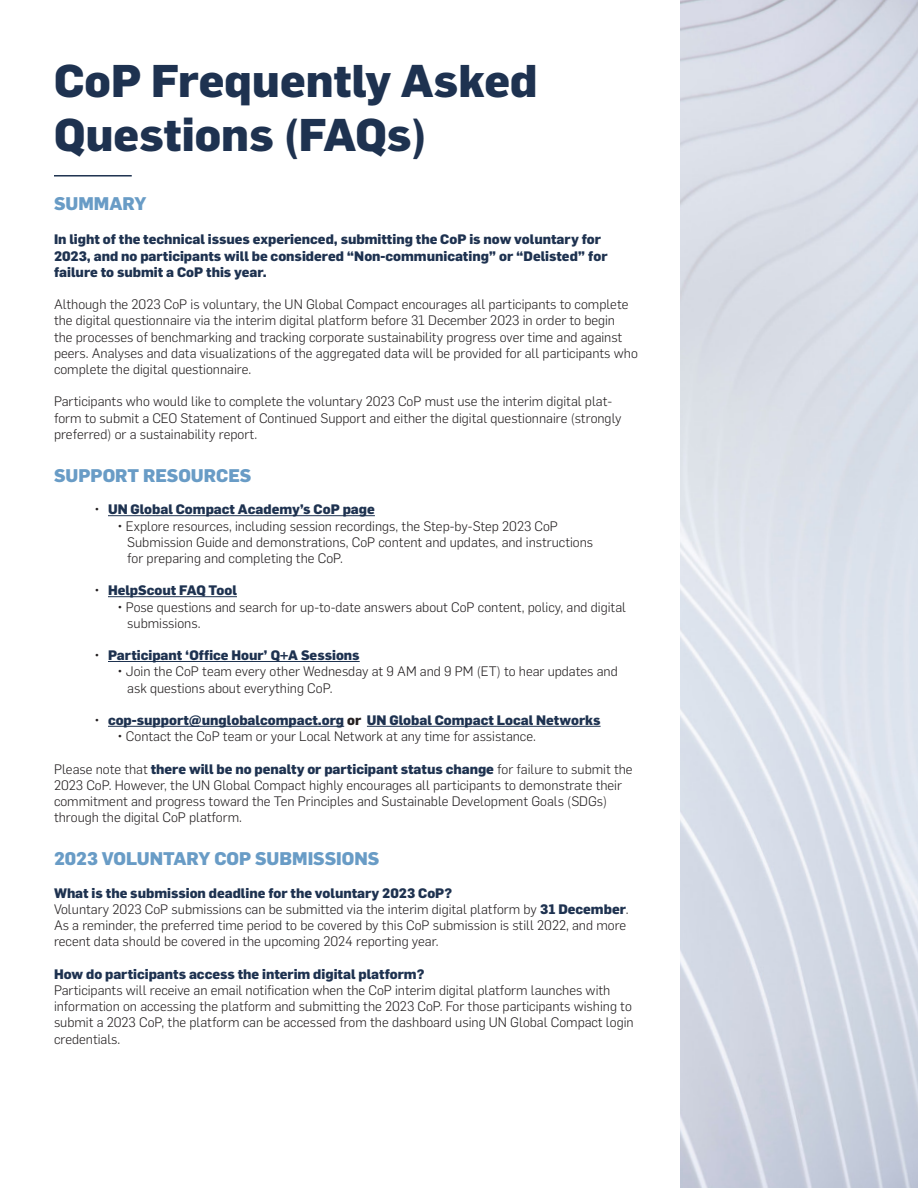
<style>
.page{position:relative;width:918px;height:1188px;background:#fff}
.page>*{position:absolute;margin:0;border:0;box-sizing:border-box;transform-origin:0 0}
.t1{font:800 45px "Flama";color:#1e3250}
.t2{font:800 18px "Flama";color:#699cc6}
.t3{font:300 13.5px/16.2px "Flama";color:#231f20}
.t4{font:800 13.5px/16.2px "Flama";color:#1e3250}
.s1{font-weight:300;color:#231f20}
.s2{color:#231f20}
.s3{font-weight:800;color:#1e3250}
</style>
<div class="page">
<hr style="left:108px;top:515px;width:267px;height:1px;background:#1e3250">
<hr style="left:108px;top:596px;width:129px;height:1px;background:#1e3250">
<hr style="left:108px;top:661px;width:252px;height:1px;background:#1e3250">
<hr style="left:108px;top:726px;width:236px;height:1px;background:#1e3250">
<hr style="left:367px;top:726px;width:234px;height:1px;background:#1e3250">
<img style="left:680px;top:0;width:238px;height:1188px">
<hr style="left:54px;top:175px;width:78px;height:2px;background:#1e3250">
<p class="t1" style="left:54px;top:48px;width:485px">CoP Frequently Asked</p>
<p class="t1" style="left:54px;top:102px;width:375px">Questions (FAQs)</p>
<p class="t2" style="left:54px;top:191px;width:94px">SUMMARY</p>
<p class="t4" style="left:54px;top:230px;width:555px">In light of the technical issues experienced, submitting the CoP is now voluntary for<br>2023, and no participants will be considered “Non-communicating” or “Delisted” for failure to submit a CoP this year.</p>
<p class="t3" style="left:54px;top:296px;width:585px">Although the 2023 CoP is voluntary, the UN Global Compact encourages all participants to complete the digital questionnaire via the interim digital platform before 31 December 2023 in order to begin<br>the processes of benchmarking and tracking corporate sustainability progress over time and against peers. Analyses and data visualizations of the aggregated data will be provided for all participants who complete the digital questionnaire.</p>
<p class="t3" style="left:54px;top:393px;width:569px">Participants who would like to complete the voluntary 2023 CoP must use the interim digital plat&shy;form to submit a CEO Statement of Continued Support and either the digital questionnaire (strongly preferred) or a sustainability report.</p>
<p class="t2" style="left:54px;top:462px;width:199px">SUPPORT RESOURCES</p>
<p class="t4" style="left:94px;top:500px;width:282px"><span class="s1">•</span> UN Global Compact Academy’s CoP page</p>
<p class="t3" style="left:127px;top:517px;width:467px;text-indent:-10px">• Explore resources, including session recordings, the Step-by-Step 2023 CoP<br>Submission Guide and demonstrations, CoP content and updates, and instructions for preparing and completing the CoP.</p>
<p class="t4" style="left:94px;top:581px;width:144px"><span class="s1">•</span> HelpScout FAQ Tool</p>
<p class="t3" style="left:127px;top:598px;width:500px;text-indent:-10px">• Pose questions and search for up-to-date answers about CoP content, policy, and digital submissions.</p>
<p class="t4" style="left:94px;top:646px;width:267px"><span class="s1">•</span> Participant ‘Office Hour’ Q+A Sessions</p>
<p class="t3" style="left:127px;top:663px;width:492px;text-indent:-10px">• Join the CoP team every other Wednesday at 9 AM and 9 PM (ET) to hear updates and ask questions about everything CoP.</p>
<p class="t4" style="left:94px;top:711px;width:508px"><span class="s1">•</span> cop-support@unglobalcompact.org <span class="s2">or</span> UN Global Compact Local Networks</p>
<p class="t3" style="left:118px;top:728px;width:420px">• Contact the CoP team or your Local Network at any time for assistance.</p>
<p class="t3" style="left:54px;top:760px;width:580px">Please note that <span class="s3">there will be no penalty or participant status change</span> for failure to submit the 2023 CoP. However, the UN Global Compact highly encourages all participants to demonstrate their commitment and progress toward the Ten Principles and Sustainable Development Goals (SDGs) through the digital CoP platform.</p>
<p class="t2" style="left:54px;top:846px;width:327px">2023 VOLUNTARY COP SUBMISSIONS</p>
<p class="t4" style="left:54px;top:884px;width:400px">What is the submission deadline for the voluntary 2023 CoP?</p>
<p class="t3" style="left:54px;top:900px;width:576px">Voluntary 2023 CoP submissions can be submitted via the interim digital platform by <span class="s3">31 December</span>.<br>As a reminder, the preferred time period to be covered by this CoP submission is still 2022, and more recent data should be covered in the upcoming 2024 reporting year.</p>
<p class="t4" style="left:54px;top:965px;width:372px">How do participants access the interim digital platform?</p>
<p class="t3" style="left:54px;top:981px;width:581px">Participants will receive an email notification when the CoP interim digital platform launches with information on accessing the platform and submitting the 2023 CoP. For those participants wishing to submit a 2023 CoP, the platform can be accessed from the dashboard using UN Global Compact login credentials.</p>
</div>
